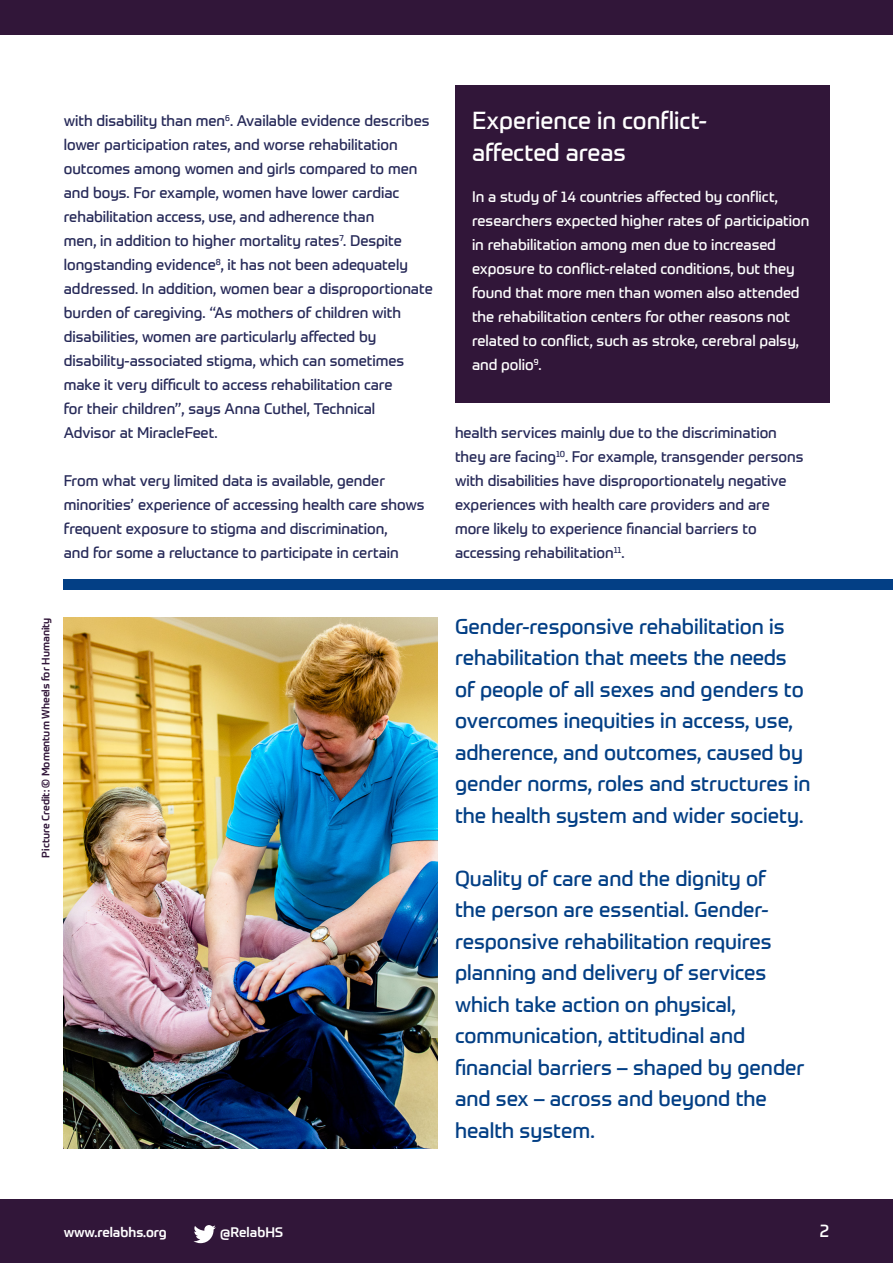
<style>
.page{position:relative;width:893px;height:1263px;background:#fff}
.page>*{position:absolute;margin:0;border:0;box-sizing:border-box;transform-origin:0 0}
.t1{font:24px/31.5px "Prometo";color:#fff}
.t2{font:21px/31.5px "Prometo";color:#033f85}
.Folio{font:18px "Prometo";color:#fff}
.P2{font:15px/24px "Prometo";color:#262958}
.P1{font:15px/24px "Prometo";color:#fff}
.t3{font:500 13.5px "Prometo";color:#fff}
.t4{font:500 10.5px "Prometo";color:#311639}
</style>
<div class="page">
<div style="left:0;top:1199px;width:893px;height:64px;background:#311639"></div>
<div style="left:0;top:0;width:893px;height:34px;background:#311639"></div>
<div style="left:455px;top:85px;width:374px;height:318px;background:#311639"></div>
<div style="left:64px;top:579px;width:829px;height:11px;background:#033f85"></div>
<img style="left:64px;top:618px;width:374px;height:530px">
<svg style="left:193px;top:1225px;width:23px;height:18px"></svg>
<p class="P2" style="left:64px;top:109px;width:371px">with disability than men<sup>6</sup>. Available evidence describes lower participation rates, and worse rehabilitation outcomes among women and girls compared to men and boys. For example, women have lower cardiac rehabilitation access, use, and adherence than<br>men, in addition to higher mortality rates<sup>7</sup>. Despite longstanding evidence<sup>8</sup>, it has not been adequately addressed. In addition, women bear a disproportionate burden of caregiving. “As mothers of children with disabilities, women are particularly affected by disability-associated stigma, which can sometimes make it very difficult to access rehabilitation care<br>for their children”, says Anna Cuthel, Technical<br>Advisor at MiracleFeet.</p>
<p class="P2" style="left:64px;top:469px;width:362px">From what very limited data is available, gender minorities’ experience of accessing health care shows frequent exposure to stigma and discrimination,<br>and for some a reluctance to participate in certain</p>
<p class="t4" style="left:39px;top:857px;width:241px;rotate:-90deg">Picture Credit: © Momentum Wheels for Humanity</p>
<h3 class="t1" style="left:472px;top:105px;width:236px">Experience in conflict&shy;affected areas</h3>
<p class="P1" style="left:472px;top:184px;width:339px">In a study of 14 countries affected by conflict, researchers expected higher rates of participation in rehabilitation among men due to increased exposure to conflict-related conditions, but they found that more men than women also attended the rehabilitation centers for other reasons not related to conflict, such as stroke, cerebral palsy, and polio<sup>9</sup>.</p>
<p class="P2" style="left:455px;top:421px;width:350px">health services mainly due to the discrimination they are facing<sup>10</sup>. For example, transgender persons with disabilities have disproportionately negative experiences with health care providers and are more likely to experience financial barriers to accessing rehabilitation<sup>11</sup>.</p>
<h5 class="t2" style="left:455px;top:610px;width:357px">Gender-responsive rehabilitation is rehabilitation that meets the needs of people of all sexes and genders to overcomes inequities in access, use, adherence, and outcomes, caused by gender norms, roles and structures in the health system and wider society.</h5>
<h5 class="t2" style="left:455px;top:862px;width:351px">Quality of care and the dignity of<br>the person are essential. Gender&shy;responsive rehabilitation requires planning and delivery of services which take action on physical, communication, attitudinal and financial barriers – shaped by gender and sex – across and beyond the health system.</h5>
<p class="t3" style="left:64px;top:1223px;width:105px">www.relabhs.org</p>
<p class="t3" style="left:220px;top:1223px;width:64px">@RelabHS</p>
<p class="Folio" style="left:820px;top:1219px;width:11px">2</p>
</div>
